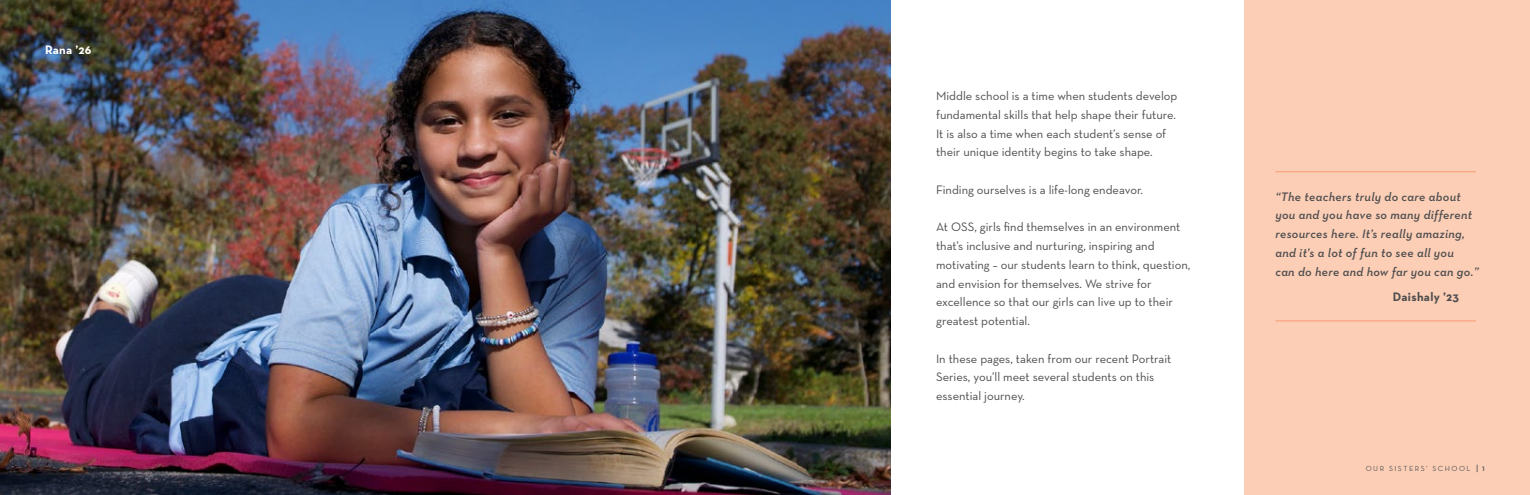
<style>
.page{position:relative;width:1530px;height:495px;background:#fff}
.page>*{position:absolute;margin:0;border:0;box-sizing:border-box;transform-origin:0 0}
.t1{font:12.5px/18.8px "Neutra Text";color:#4d4d4f}
.t2{font:italic 600 12.5px/18.8px "Neutra Text";letter-spacing:.025em;color:#4d4d4f}
.t3{font:700 12.5px "Neutra Text";letter-spacing:.025em;color:#4d4d4f}
.t4{font:700 12.5px "Neutra Text";letter-spacing:.025em;color:#fff}
.t5{font:7.5px "Neutra Text";letter-spacing:.2em;color:#58595b}
.s1{font-weight:600;font-size:8.75px}
</style>
<div class="page">
<div style="left:1245px;top:0;width:285px;height:495px;background:#fcceb5"></div>
<img style="left:0;top:0;width:891px;height:495px">
<p class="t4" style="left:45px;top:42px;width:48px">Rana ’26</p>
<p class="t1" style="left:936px;top:86px;width:243px">Middle school is a time when students develop fundamental skills that help shape their future.<br>It is also a time when each student’s sense of their unique identity begins to take shape.</p>
<p class="t1" style="left:936px;top:180px;width:208px">Finding ourselves is a life-long endeavor.</p>
<p class="t1" style="left:936px;top:217px;width:256px">At OSS, girls find themselves in an environment that’s inclusive and nurturing, inspiring and motivating – our students learn to think, question, and envision for themselves. We strive for excellence so that our girls can live up to their greatest potential.</p>
<p class="t1" style="left:936px;top:349px;width:237px">In these pages, taken from our recent Portrait<br>Series, you’ll meet several students on this essential journey.</p>
<p class="t2" style="left:1275px;top:187px;width:205px">“The teachers truly do care about you and you have so many different resources here. It’s really amazing, and it’s a lot of fun to see all you<br>can do here and how far you can go.”</p>
<p class="t3" style="left:1393px;top:289px;width:68px">Daishaly ’23</p>
<p class="t5" style="left:1366px;top:464px;width:121px">OUR SISTERS’ SCHOOL <span class="s1">| 1</span></p>
</div>
